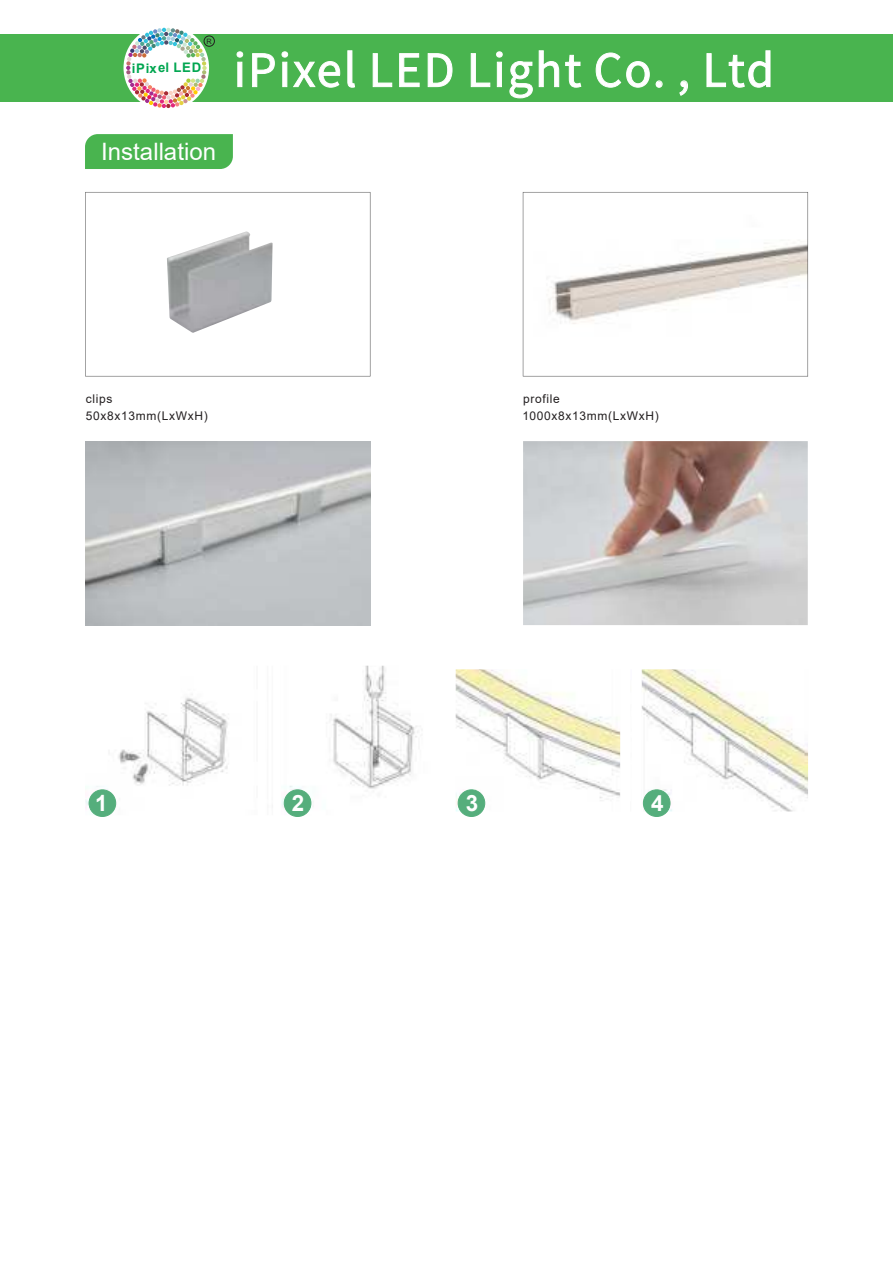
<style>
.page{position:relative;width:893px;height:1263px;background:#fff}
.page>*{position:absolute;margin:0;border:0;box-sizing:border-box;transform-origin:0 0}
.t1{font:45px "Source Han Sans CN";color:#fff}
.t2{font:24px "Arial";color:#fff}
.t3{font:700 22.5px "Arial";color:#fff}
.t4{font:700 13.2px "Arial";letter-spacing:.055em;color:#00a650}
.t5{font:12px "Arial";letter-spacing:.055em;color:#231f20}
.t6{font:7.35px "Arial";color:#231f20}
</style>
<div class="page">
<div style="left:85px;top:134px;width:148px;height:35px;background:#49b44f"></div>
<div style="left:0;top:34px;width:893px;height:68px;background:#49b44f"></div>
<svg style="left:236px;top:51px;width:8px;height:36px"></svg>
<svg style="left:252px;top:53px;width:23px;height:34px"></svg>
<svg style="left:281px;top:51px;width:60px;height:37px"></svg>
<svg style="left:347px;top:50px;width:8px;height:38px"></svg>
<svg style="left:372px;top:53px;width:21px;height:34px"></svg>
<svg style="left:399px;top:53px;width:21px;height:34px"></svg>
<svg style="left:427px;top:53px;width:26px;height:34px"></svg>
<svg style="left:470px;top:51px;width:33px;height:36px"></svg>
<svg style="left:509px;top:50px;width:73px;height:49px"></svg>
<svg style="left:595px;top:52px;width:55px;height:36px"></svg>
<svg style="left:706px;top:50px;width:65px;height:38px"></svg>
<div style="left:656px;top:80px;width:7px;height:8px;border:1px solid #fff;border-radius:50%"></div>
<svg style="left:679px;top:80px;width:9px;height:16px"></svg>
<div style="left:124px;top:25px;width:85px;height:86px;background:#fff;border-radius:50%"></div>
<img style="left:126px;top:28px;width:81px;height:80px">
<div style="left:204px;top:36px;width:11px;height:11px;border:1px solid #231f20;border-radius:50%"></div>
<img style="left:85px;top:666px;width:333px;height:149px">
<img style="left:456px;top:669px;width:352px;height:142px">
<div style="left:89px;top:790px;width:27px;height:26px;background:#55ae7c;border-radius:50%"></div>
<div style="left:89px;top:789px;width:27px;height:28px;border:1px solid #55ae7c;border-radius:50%"></div>
<div style="left:284px;top:790px;width:27px;height:26px;background:#55ae7c;border-radius:50%"></div>
<div style="left:284px;top:789px;width:27px;height:28px;border:1px solid #55ae7c;border-radius:50%"></div>
<div style="left:458px;top:790px;width:27px;height:26px;background:#55ae7c;border-radius:50%"></div>
<div style="left:458px;top:789px;width:27px;height:28px;border:1px solid #55ae7c;border-radius:50%"></div>
<div style="left:643px;top:790px;width:27px;height:26px;background:#55ae7c;border-radius:50%"></div>
<div style="left:643px;top:789px;width:27px;height:28px;border:1px solid #55ae7c;border-radius:50%"></div>
<svg style="left:85px;top:192px;width:285px;height:184px"></svg>
<img style="left:523px;top:441px;width:285px;height:184px">
<svg style="left:523px;top:192px;width:285px;height:184px"></svg>
<img style="left:85px;top:441px;width:285px;height:184px">
<img style="left:167px;top:231px;width:106px;height:102px">
<p class="t6" style="left:207px;top:38px;width:7px">R</p>
<p class="t4" style="left:132px;top:60px;width:71px">iPixel LED</p>
<h2 class="t2" style="left:101px;top:143px;width:116px">Installation</h2>
<h1 class="t1" style="left:653px;top:47px;width:39px">. ,</h1>
<p class="t5" style="left:86px;top:394px;width:28px">clips</p>
<p class="t5" style="left:523px;top:394px;width:38px">profile</p>
<p class="t5" style="left:86px;top:411px;width:123px">50x8x13mm(LxWxH)</p>
<p class="t5" style="left:522px;top:411px;width:138px">1000x8x13mm(LxWxH)</p>
<h3 class="t3" style="left:95px;top:790px;width:14px">1</h3>
<h3 class="t3" style="left:292px;top:790px;width:14px">2</h3>
<h3 class="t3" style="left:466px;top:790px;width:14px">3</h3>
<h3 class="t3" style="left:651px;top:790px;width:14px">4</h3>
</div>
